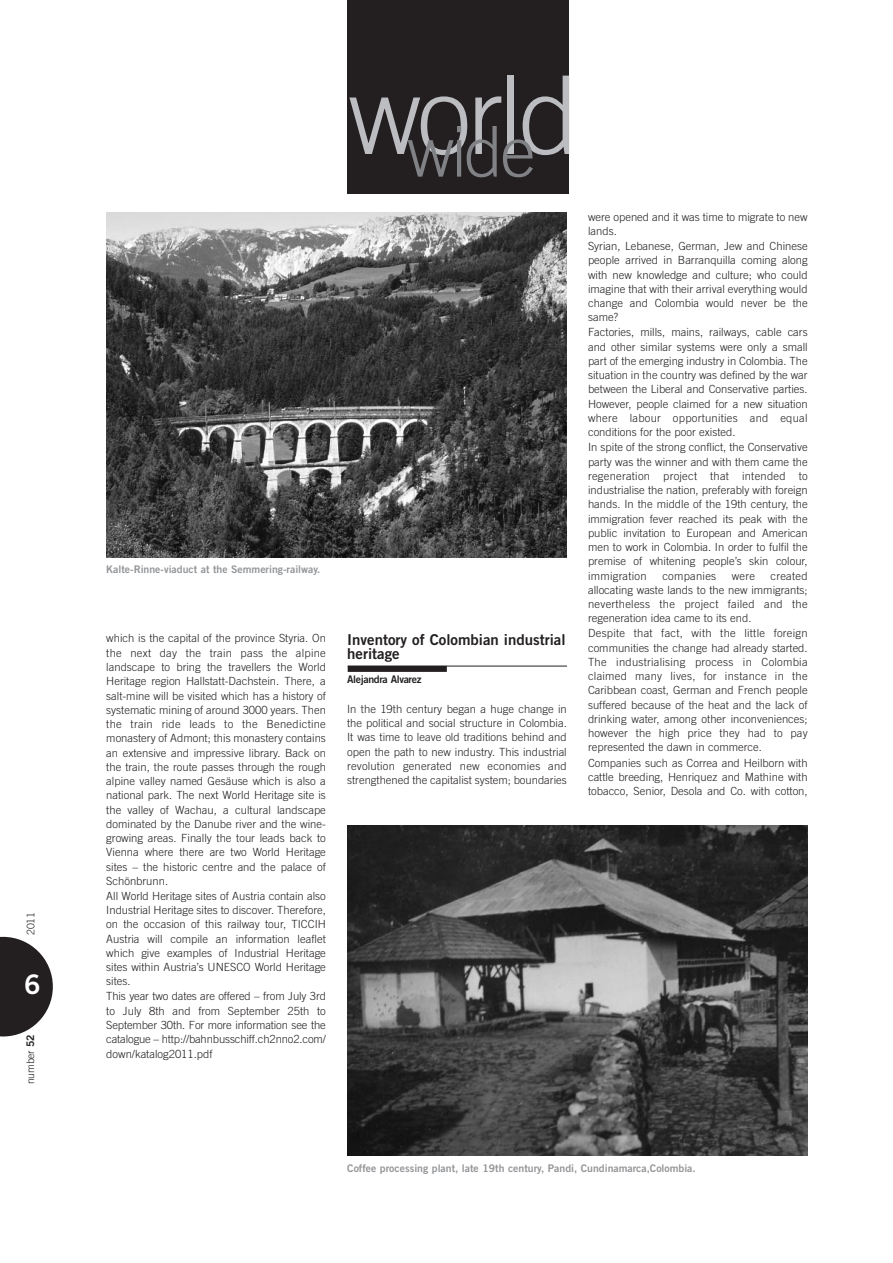
<style>
.page{position:relative;width:893px;height:1263px;background:#fff}
.page>*{position:absolute;margin:0;border:0;box-sizing:border-box;transform-origin:0 0}
.t1{font:300 108.6px "Trade Gothic";color:#bcbdc0}
.t2{font:27px "Trade Gothic Bold Two";color:#fff}
.t3{font:15px/14.2px "Trade Gothic Bold Two";color:#231f20}
.t4{font:300 11.25px/14.4px "Trade Gothic";color:#231f20}
.t5{font:300 11.25px "Trade Gothic";letter-spacing:.02em;color:#231f20}
.t6{font:10.5px "Trade Gothic Bold Two";color:#939598}
.t7{font:10.5px "Trade Gothic Bold Two";letter-spacing:-.03em;color:#231f20}
.t8{font:300 10.5px "Trade Gothic";letter-spacing:-.015em;color:#231f20}
.s1{font-family:"Trade Gothic Bold Two";font-weight:400}
</style>
<div class="page">
<svg style="left:0;top:937px;width:53px;height:99px"></svg>
<div style="left:347px;top:0;width:222px;height:194px;background:#231f20"></div>
<hr style="left:348px;top:666px;width:219px;height:1px;background:#231f20">
<div style="left:348px;top:666px;width:99px;height:6px;background:#231f20"></div>
<img style="left:106px;top:213px;width:461px;height:344px">
<img style="left:347px;top:826px;width:461px;height:329px">
<p class="t8" style="left:27px;top:935px;width:24px;rotate:-90deg">2011</p>
<h2 class="t2" style="left:24px;top:974px;width:18px">6</h2>
<p class="t8" style="left:27px;top:1084px;width:51px;rotate:-90deg">number <span class="s1">52</span></p>
<h1 class="t1" style="left:349px;top:76px;width:232px">w<sub>w</sub>o<sub>i</sub> <sub>d</sub>r l<sub>e</sub>d</h1>
<p class="t6" style="left:106px;top:566px;width:216px">Kalte-Rinne-viaduct at the Semmering-railway.</p>
<p class="t4" style="left:106px;top:632px;width:221px">which is the capital of the province Styria. On the next day the train pass the alpine landscape to bring the travellers the World Heritage region Hallstatt-Dachstein. There, a salt-mine will be visited which has a history of systematic mining of around 3000 years. Then the train ride leads to the Benedictine monastery of Admont; this monastery contains an extensive and impressive library. Back on the train, the route passes through the rough alpine valley named Gesäuse which is also a national park. The next World Heritage site is the valley of Wachau, a cultural landscape dominated by the Danube river and the wine&shy;growing areas. Finally the tour leads back to Vienna where there are two World Heritage sites – the historic centre and the palace of Schönbrunn.<br>All World Heritage sites of Austria contain also Industrial Heritage sites to discover. Therefore, on the occasion of this railway tour, TICCIH Austria will compile an information leaflet which give examples of Industrial Heritage sites within Austria’s UNESCO World Heritage sites.<br>This year two dates are offered – from July 3rd to July 8th and from September 25th to September 30th. For more information see the catalogue – http://bahnbusschiff.ch2nno2.com/ down/katalog2011.pdf</p>
<h3 class="t3" style="left:347px;top:634px;width:220px">Inventory of Colombian industrial heritage</h3>
<p class="t7" style="left:347px;top:676px;width:76px">Alejandra Alvarez</p>
<p class="t4" style="left:347px;top:703px;width:221px;text-align:justify">In the 19th century began a huge change in the political and social structure in Colombia.<br>It was time to leave old traditions behind and open the path to new industry. This industrial revolution generated new economies and strengthened the capitalist system; boundaries</p>
<p class="t4" style="left:588px;top:210px;width:221px">were opened and it was time to migrate to new lands.<br>Syrian, Lebanese, German, Jew and Chinese people arrived in Barranquilla coming along with new knowledge and culture; who could imagine that with their arrival everything would change and Colombia would never be the same?<br>Factories, mills, mains, railways, cable cars and other similar systems were only a small part of the emerging industry in Colombia. The situation in the country was defined by the war between the Liberal and Conservative parties.<br>However, people claimed for a new situation where labour opportunities and equal conditions for the poor existed.<br>In spite of the strong conflict, the Conservative party was the winner and with them came the regeneration project that intended to industrialise the nation, preferably with foreign hands. In the middle of the 19th century, the immigration fever reached its peak with the public invitation to European and American men to work in Colombia. In order to fulfil the premise of whitening people’s skin colour, immigration</p>
<p class="t4" style="left:588px;top:569px;width:221px;text-indent:182px">created allocating waste lands to the new immigrants; nevertheless the project failed and the regeneration idea came to its end.<br>Despite that fact, with the little foreign communities the change had already started.<br>The industrialising process in Colombia claimed many lives, for instance in the Caribbean coast, German and French people suffered because of the heat and the lack of drinking water, among other inconveniences; however the high price they had to pay represented the dawn in commerce.<br>Companies such as Correa and Heilborn with cattle breeding, Henriquez and Mathine with tobacco, Senior, Desola and Co. with cotton,</p>
<p class="t5" style="left:662px;top:571px;width:55px">companies</p>
<p class="t4" style="left:732px;top:569px;width:25px">were</p>
<p class="t6" style="left:347px;top:1165px;width:350px">Coffee processing plant, late 19th century, Pandi, Cundinamarca,Colombia.</p>
</div>
